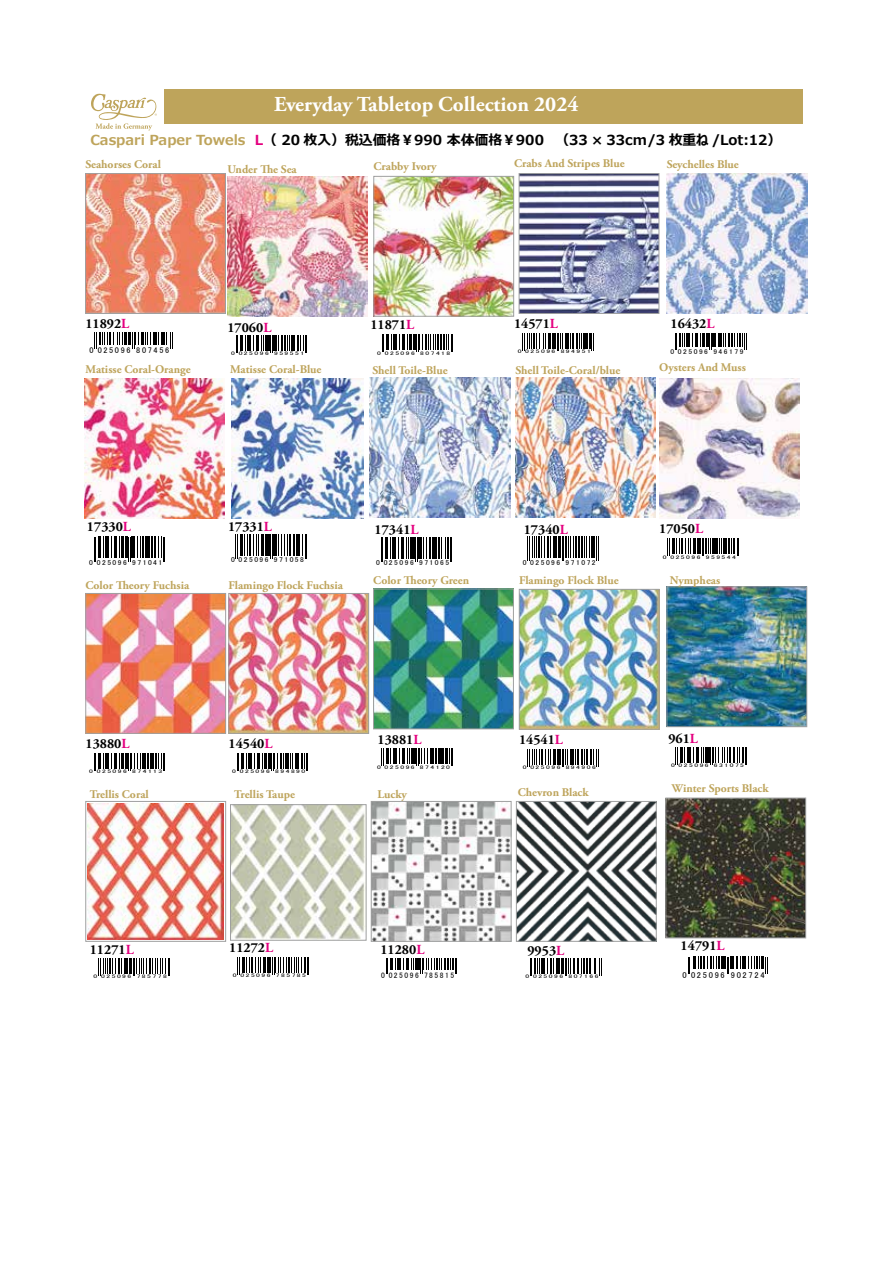
<style>
.page{position:relative;width:893px;height:1263px;background:#fff}
.page>*{position:absolute;margin:0;border:0;box-sizing:border-box;transform-origin:0 0}
.t1{font:700 21.3px "Adobe Garamond Pro";color:#fff}
.t2{font:700 13.8px "Adobe Garamond Pro";color:#000}
.t3{font:700 13.8px "Meiryo UI";color:#000}
.t4{font:700 11.7px "Adobe Garamond Pro";color:#bea45b}
.t5{font:8.4px "MS UI Gothic";letter-spacing:.2em;color:#000}
.t6{font:8.25px "MS UI Gothic";letter-spacing:.2em;color:#000}
.t7{font:7.8px "MS UI Gothic";letter-spacing:.2em;color:#000;scale:.96 1}
.t8{font:7.05px "MS UI Gothic";letter-spacing:.2em;color:#000;scale:1.06 1}
.t9{font:6.9px "MS UI Gothic";letter-spacing:.2em;color:#000;scale:1.1 1}
.t10{font:5.1px "MS UI Gothic";letter-spacing:.2em;color:#000;scale:1.49 1}
.s1{color:#bea45b}
.s2{color:#e4007f}
</style>
<div class="page">
<img style="left:232px;top:806px;width:132px;height:132px">
<div style="left:230px;top:804px;width:136px;height:136px;border:1px solid #9fa0a0"></div>
<svg style="left:237px;top:957px;width:72px;height:18px"></svg>
<svg style="left:91px;top:94px;width:66px;height:37px"></svg>
<div style="left:164px;top:89px;width:639px;height:34px;background:#bea45b"></div>
<img style="left:667px;top:174px;width:140px;height:140px">
<svg style="left:675px;top:334px;width:72px;height:16px"></svg>
<img style="left:376px;top:178px;width:136px;height:136px">
<div style="left:374px;top:176px;width:140px;height:140px;border:1px solid #9fa0a0"></div>
<svg style="left:382px;top:334px;width:71px;height:18px"></svg>
<img style="left:227px;top:177px;width:141px;height:140px">
<img style="left:659px;top:378px;width:140px;height:140px">
<img style="left:521px;top:175px;width:136px;height:137px">
<div style="left:519px;top:173px;width:140px;height:141px;border:1px solid #9fa0a0"></div>
<svg style="left:522px;top:333px;width:72px;height:18px"></svg>
<img style="left:521px;top:591px;width:136px;height:136px">
<div style="left:519px;top:589px;width:140px;height:140px;border:1px solid #9fa0a0"></div>
<svg style="left:527px;top:749px;width:72px;height:18px"></svg>
<img style="left:375px;top:591px;width:137px;height:136px">
<div style="left:373px;top:589px;width:141px;height:140px;border:1px solid #9fa0a0"></div>
<svg style="left:383px;top:748px;width:70px;height:18px"></svg>
<img style="left:88px;top:595px;width:136px;height:136px">
<div style="left:86px;top:593px;width:140px;height:140px;border:1px solid #9fa0a0"></div>
<svg style="left:94px;top:753px;width:71px;height:18px"></svg>
<img style="left:231px;top:595px;width:136px;height:136px">
<div style="left:229px;top:593px;width:140px;height:140px;border:1px solid #9fa0a0"></div>
<svg style="left:237px;top:753px;width:71px;height:18px"></svg>
<img style="left:87px;top:175px;width:137px;height:137px">
<div style="left:85px;top:173px;width:141px;height:141px;border:1px solid #9fa0a0"></div>
<svg style="left:94px;top:333px;width:79px;height:16px"></svg>
<svg style="left:667px;top:538px;width:72px;height:18px"></svg>
<svg style="left:236px;top:335px;width:71px;height:18px"></svg>
<img style="left:669px;top:589px;width:136px;height:136px">
<div style="left:667px;top:587px;width:140px;height:140px;border:1px solid #9fa0a0"></div>
<svg style="left:677px;top:747px;width:70px;height:18px"></svg>
<img style="left:518px;top:803px;width:136px;height:136px">
<div style="left:516px;top:801px;width:140px;height:140px;border:1px solid #9fa0a0"></div>
<svg style="left:530px;top:958px;width:72px;height:18px"></svg>
<img style="left:373px;top:803px;width:136px;height:136px">
<div style="left:371px;top:801px;width:140px;height:140px;border:1px solid #9fa0a0"></div>
<svg style="left:386px;top:958px;width:71px;height:16px"></svg>
<img style="left:668px;top:800px;width:136px;height:136px">
<div style="left:666px;top:798px;width:140px;height:140px;border:1px solid #9fa0a0"></div>
<svg style="left:688px;top:957px;width:80px;height:16px"></svg>
<img style="left:515px;top:377px;width:141px;height:141px">
<img style="left:370px;top:377px;width:140px;height:141px">
<svg style="left:527px;top:536px;width:72px;height:25px"></svg>
<svg style="left:381px;top:537px;width:71px;height:25px"></svg>
<img style="left:88px;top:803px;width:136px;height:136px">
<div style="left:86px;top:801px;width:140px;height:140px;border:1px solid #9fa0a0"></div>
<svg style="left:98px;top:958px;width:72px;height:18px"></svg>
<img style="left:84px;top:378px;width:141px;height:141px">
<img style="left:231px;top:378px;width:132px;height:141px">
<svg style="left:94px;top:537px;width:71px;height:25px"></svg>
<svg style="left:237px;top:534px;width:70px;height:25px"></svg>
<h1 class="t1" style="left:274px;top:92px;width:306px">Everyday Tabletop Collection 2024</h1>
<p class="t3" style="left:90px;top:131px;width:692px"><span class="s1">Caspari Paper Towels</span> <span class="s2">L</span>（ 20 枚入）税込価格￥990 本体価格￥900<span class="s2">　　</span>（33 × 33cm/3 枚重ね /Lot:12）</p>
<p class="t4" style="left:85px;top:158px;width:77px">Seahorses Coral</p>
<p class="t4" style="left:227px;top:163px;width:71px">Under The Sea</p>
<p class="t4" style="left:374px;top:160px;width:65px">Crabby Ivory</p>
<p class="t4" style="left:514px;top:156px;width:112px">Crabs And Stripes Blue</p>
<p class="t4" style="left:667px;top:158px;width:74px">Seychelles Blue</p>
<p class="t2" style="left:85px;top:316px;width:46px">11892<span class="s2">L</span></p>
<p class="t6" style="left:89px;top:346px;width:81px">0 025096 807456</p>
<p class="t2" style="left:514px;top:315px;width:46px">14571<span class="s2">L</span></p>
<p class="t10" style="left:518px;top:349px;width:50px">0 025096 894951</p>
<p class="t2" style="left:670px;top:316px;width:46px">16432<span class="s2">L</span></p>
<p class="t2" style="left:227px;top:319px;width:46px">17060<span class="s2">L</span></p>
<p class="t2" style="left:370px;top:317px;width:46px">11871<span class="s2">L</span></p>
<p class="t10" style="left:377px;top:350px;width:50px">0 025096 807418</p>
<p class="t9" style="left:670px;top:348px;width:68px">0 025096 946179</p>
<p class="t10" style="left:231px;top:351px;width:50px">0 025096 959551</p>
<p class="t4" style="left:86px;top:363px;width:107px">Matisse Coral-Orange</p>
<p class="t4" style="left:230px;top:363px;width:93px">Matisse Coral-Blue</p>
<p class="t4" style="left:372px;top:363px;width:77px">Shell Toile-Blue</p>
<p class="t4" style="left:515px;top:363px;width:107px">Shell Toile-Coral/blue</p>
<p class="t4" style="left:659px;top:360px;width:88px">Oysters And Muss</p>
<p class="t2" style="left:87px;top:519px;width:46px">17330<span class="s2">L</span></p>
<p class="t2" style="left:228px;top:519px;width:46px">17331<span class="s2">L</span></p>
<p class="t8" style="left:89px;top:559px;width:70px">0 025096 971041</p>
<p class="t8" style="left:231px;top:556px;width:70px">0 025096 971058</p>
<p class="t2" style="left:375px;top:521px;width:46px">17341<span class="s2">L</span></p>
<p class="t2" style="left:524px;top:521px;width:46px">17340<span class="s2">L</span></p>
<p class="t8" style="left:376px;top:559px;width:70px">0 025096 971065</p>
<p class="t8" style="left:523px;top:559px;width:70px">0 025096 971072</p>
<p class="t2" style="left:659px;top:521px;width:46px">17050<span class="s2">L</span></p>
<p class="t10" style="left:663px;top:554px;width:50px">0 025096 959544</p>
<p class="t4" style="left:86px;top:578px;width:105px">Color Theory Fuchsia</p>
<p class="t4" style="left:229px;top:578px;width:116px">Flamingo Flock Fuchsia</p>
<p class="t4" style="left:373px;top:574px;width:97px">Color Theory Green</p>
<p class="t4" style="left:519px;top:574px;width:101px">Flamingo Flock Blue</p>
<p class="t4" style="left:670px;top:574px;width:52px">Nympheas</p>
<p class="t2" style="left:86px;top:736px;width:46px">13880<span class="s2">L</span></p>
<p class="t10" style="left:89px;top:769px;width:50px">0 025096 874113</p>
<p class="t2" style="left:229px;top:736px;width:46px">14540<span class="s2">L</span></p>
<p class="t10" style="left:232px;top:769px;width:50px">0 025096 894890</p>
<p class="t2" style="left:378px;top:731px;width:46px">13881<span class="s2">L</span></p>
<p class="t10" style="left:377px;top:764px;width:50px">0 025096 874120</p>
<p class="t2" style="left:519px;top:732px;width:46px">14541<span class="s2">L</span></p>
<p class="t10" style="left:523px;top:765px;width:50px">0 025096 894906</p>
<p class="t2" style="left:668px;top:731px;width:31px">961<span class="s2">L</span></p>
<p class="t10" style="left:671px;top:763px;width:50px">0 025096 631075</p>
<p class="t4" style="left:90px;top:787px;width:61px">Trellis Coral</p>
<p class="t4" style="left:234px;top:788px;width:62px">Trellis Taupe</p>
<p class="t4" style="left:377px;top:787px;width:31px">Lucky</p>
<p class="t4" style="left:518px;top:786px;width:73px">Chevron Black</p>
<p class="t4" style="left:672px;top:782px;width:98px">Winter Sports Black</p>
<p class="t2" style="left:90px;top:942px;width:46px">11271<span class="s2">L</span></p>
<p class="t10" style="left:94px;top:974px;width:51px">0 025096 785778</p>
<p class="t2" style="left:229px;top:939px;width:46px">11272<span class="s2">L</span></p>
<p class="t10" style="left:233px;top:973px;width:50px">0 025096 785785</p>
<p class="t2" style="left:380px;top:942px;width:46px">11280<span class="s2">L</span></p>
<p class="t7" style="left:381px;top:971px;width:78px">0 025096 785815</p>
<p class="t2" style="left:527px;top:942px;width:38px">9953<span class="s2">L</span></p>
<p class="t10" style="left:525px;top:974px;width:50px">0 025096 807166</p>
<p class="t2" style="left:681px;top:938px;width:46px">14791<span class="s2">L</span></p>
<p class="t5" style="left:683px;top:970px;width:84px">0 025096 902724</p>
</div>
